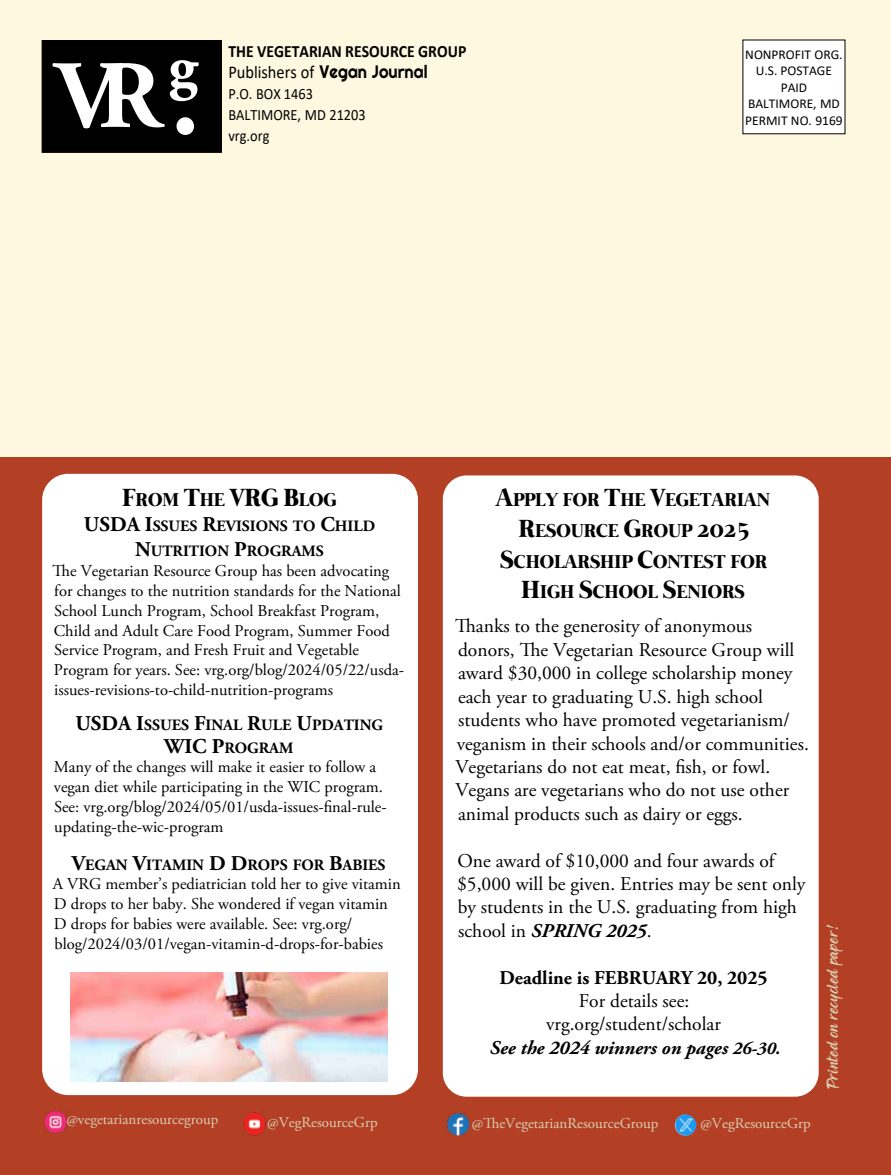
<style>
.page{position:relative;width:891px;height:1175px;background:#fff}
.page>*{position:absolute;margin:0;border:0;box-sizing:border-box;transform-origin:0 0}
.t1{font:700 96px "Adobe Garamond Pro";color:#fff}
.t2{font:19.5px/23.4px "Adobe Garamond Pro";color:#000}
.t3{font:700 19.5px "Adobe Garamond Pro";color:#000}
.t4{font:700 19.2px/30.6px "Mermaid";color:#000;text-align:center}
.t5{font:18px "Calibri";color:#000;scale:.91 1}
.t6{font:700 17.25px "Calibri";color:#000;scale:.91 1}
.t7{font:16.5px/19.8px "Adobe Garamond Pro";color:#000}
.t8{font:16.5px "Midnight Drive Two";color:#d9ceb2}
.t9{font:700 15.75px/25.2px "Adobe Garamond Pro";color:#000;text-align:center}
.t10{font:15.75px/21px "Calibri";color:#000;scale:.91 1}
.t11{font:15px "Adobe Garamond Pro";color:#d9ceb2}
.t12{font:13.5px/16.5px "Calibri";color:#000;text-align:center}
.s1{font-size:108px}
.s2{font-family:"Righteous"}
.s3{font-size:25.5px}
.s4{font-size:21px}
.s5{font-weight:700;font-style:italic}
.s6{font-weight:700;font-style:italic;font-size:18px}
</style>
<div class="page">
<div style="left:0;top:0;width:891px;height:464px;background:#fff8e0"></div>
<div style="left:0;top:457px;width:891px;height:717px;background:#b34025"></div>
<div style="left:42px;top:40px;width:180px;height:113px;background:#000;border:2px solid #020403"></div>
<div style="left:743px;top:40px;width:102px;height:94px;background:#fff"></div>
<div style="left:443px;top:475px;width:376px;height:621px;background:#fff;border-radius:24px"></div>
<div style="left:42px;top:474px;width:376px;height:621px;background:#fff;border-radius:26px"></div>
<img style="left:44px;top:1110px;width:25px;height:24px">
<img style="left:446px;top:1112px;width:24px;height:24px">
<img style="left:241px;top:1111px;width:25px;height:25px">
<img style="left:675px;top:1114px;width:22px;height:21px">
<img style="left:70px;top:972px;width:318px;height:110px">
<h1 class="t1" style="left:56px;top:40px;width:145px">VR <sup>g</sup><span class="s1">.</span></h1>
<p class="t6" style="left:228px;top:39px;width:263px">THE VEGETARIAN RESOURCE GROUP</p>
<p class="t5" style="left:228px;top:60px;width:220px">Publishers of <span class="s2">Vegan Journal</span></p>
<p class="t10" style="left:228px;top:83px;width:152px">P.O. BOX 1463<br>BALTIMORE, MD 21203 vrg.org</p>
<p class="t12" style="left:745px;top:46px;width:99px">NONPROFIT ORG.<br>U.S. POSTAGE<br>PAID<br>BALTIMORE, MD<br>PERMIT NO. 9169</p>
<p class="t4" style="left:122px;top:485px;width:215px"><span class="s3">F</span>ROM <span class="s3">T</span>HE <span class="s3">VRG B</span>LOG</p>
<p class="t9" style="left:84px;top:514px;width:292px"><span class="s4">USDA I</span>SSUES <span class="s4">R</span>EVISI ONS TO <span class="s4">C</span>HILD<br><span class="s4">N</span>UTRITION <span class="s4">P</span>ROGRAMS</p>
<p class="t7" style="left:53px;top:561px;width:353px">The Vegetarian Resource Group has been advocating for changes to the nutrition standards for the National School Lunch Program, School Breakfast Program, Child and Adult Care Food Program, Summer Food Service Program, and Fresh Fruit and Vegetable Program for years. See: vrg.org/blog/2024/05/22/usda&shy;issues-revisions-to-child-nutrition-programs</p>
<p class="t9" style="left:75px;top:712px;width:249px"><span class="s4">USDA I</span>SSUES <span class="s4">F</span>INAL <span class="s4">R</span>ULE <span class="s4">U</span>PDA</p>
<p class="t9" style="left:344px;top:712px;width:41px">TING</p>
<p class="t9" style="left:164px;top:735px;width:131px"><span class="s4">WIC P</span>ROGRAM</p>
<p class="t7" style="left:54px;top:758px;width:335px">Many of the changes will make it easier to follow a vegan diet while participating in the WIC program.<br>See: vrg.org/blog/2024/05/01/usda-issues-final-rule&shy;updating-the-wic-program</p>
<p class="t9" style="left:72px;top:852px;width:315px"><span class="s4">V</span>EGAN <span class="s4">V</span>ITAMIN <span class="s4">D D</span>ROPS FOR <span class="s4">B</span>ABIES</p>
<p class="t7" style="left:53px;top:875px;width:349px">A VRG member’s pediatrician told her to give vitamin D drops to her baby. She wondered if vegan vitamin D drops for babies were available. See: vrg.org/ blog/2024/03/01/vegan-vitamin-d-drops-for-babies</p>
<p class="t4" style="left:496px;top:486px;width:276px"><span class="s3">A</span>PPLY FOR <span class="s3">T</span>HE <span class="s3">V</span>EGETARIAN<br><span class="s3">R</span>ESOURCE <span class="s3">G</span>ROUP <span class="s3">2025<br>S</span>CHOLARSHIP <span class="s3">C</span>ONTEST FOR<br><span class="s3">H</span>IGH <span class="s3">S</span>CHOOL <span class="s3">S</span>ENIORS</p>
<p class="t2" style="left:455px;top:615px;width:355px">Thanks to the generosity of anonymous donors, The Vegetarian Resource Group will award $30,000 in college scholarship money each year to graduating U.S. high school students who have promoted vegetarianism/ veganism in their schools and/or communities.<br>Vegetarians do not eat meat, fish, or fowl.<br>Vegans are vegetarians who do not use other animal products such as dairy or eggs.</p>
<p class="t2" style="left:457px;top:849px;width:350px">One award of $10,000 and four awards of $5,000 will be given. Entries may be sent only by students in the U.S. graduating from high school in <span class="s5">SPRING 2025</span>.</p>
<p class="t3" style="left:499px;top:966px;width:270px">Deadline is FEBRUARY 20, 2025</p>
<p class="t2" style="left:490px;top:989px;width:292px;text-align:center">For details see:<br>vrg.org/student/scholar<br><span class="s5">See the 2024 winners on pages</span> <span class="s6">26-30.</span></p>
<p class="t11" style="left:66px;top:1110px;width:153px">@vegetarianresourcegroup</p>
<p class="t11" style="left:267px;top:1112px;width:112px">@VegResourceGrp</p>
<p class="t11" style="left:472px;top:1114px;width:188px">@TheVegetarianResourceGroup</p>
<p class="t11" style="left:700px;top:1114px;width:112px">@VegResourceGrp</p>
<p class="t8" style="left:823px;top:1089px;width:166px;rotate:-90deg">Printed on recycled paper!</p>
</div>
